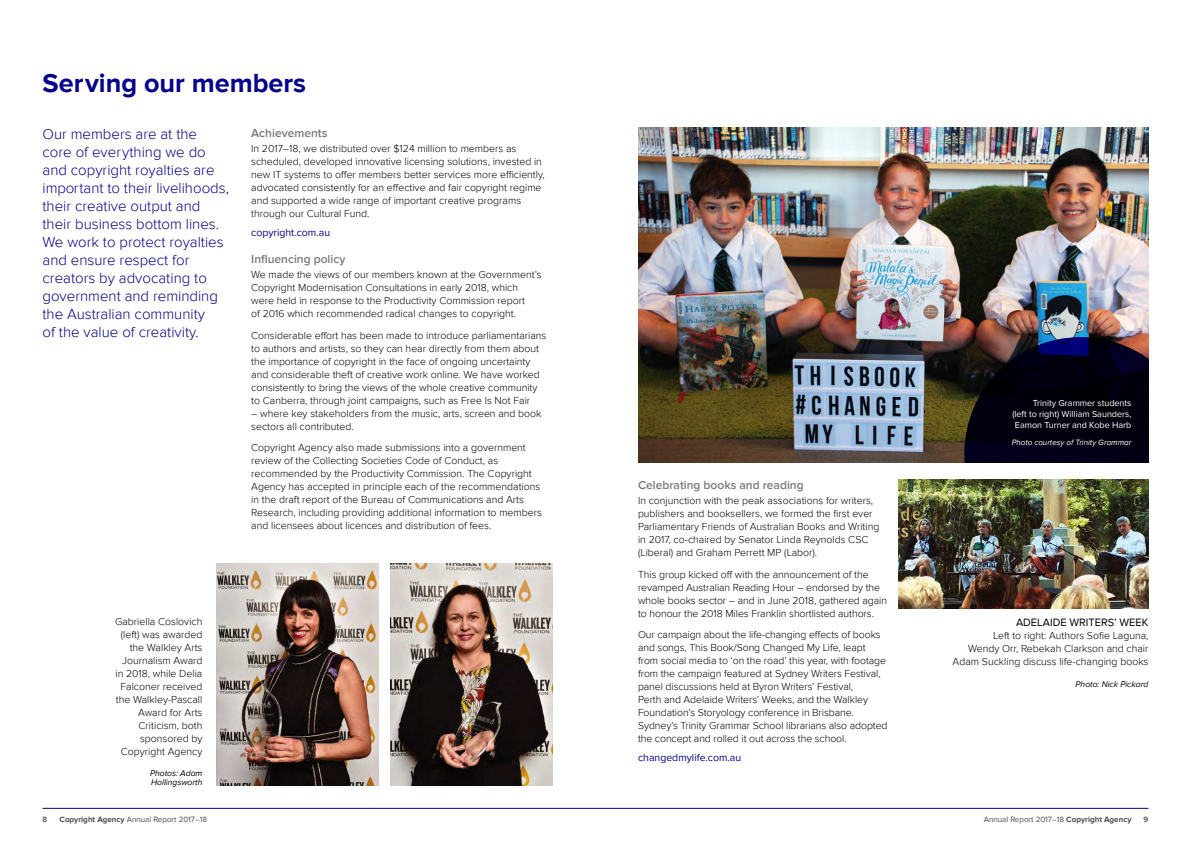
<style>
.page{position:relative;width:1191px;height:842px;background:#fff}
.page>*{position:absolute;margin:0;border:0;box-sizing:border-box;transform-origin:0 0}
.t1{font:700 27px "Proxima Nova";color:#06038d}
.t2{font:300 15px/18px "Proxima Nova";color:#06038d}
.t3{font:600 12px "Proxima Nova";color:#797a7c}
.t4{font:11px "Proxima Nova";color:#000}
.t5{font:300 10.5px/13px "Proxima Nova";color:#000}
.t6{font:10.5px "Proxima Nova";color:#06038d}
.t7{font:9px/11px "Proxima Nova";color:#fff;text-align:justify}
.t8{font:italic 8.5px/9px "Proxima Nova";color:#000}
.t9{font:8px "Proxima Nova";color:#4d4d4d}
.t10{font:italic 8px "Proxima Nova";color:#fff}
.t11{font:600 8px "Proxima Nova";color:#4d4d4d}
.s1{font-weight:700}
</style>
<div class="page">
<hr style="left:43px;top:808px;width:1105px;height:1px;background:#06038d">
<img style="left:638px;top:128px;width:510px;height:334px">
<img style="left:899px;top:479px;width:249px;height:130px">
<svg style="left:964px;top:337px;width:184px;height:125px;background:#0b0717"></svg>
<img style="left:391px;top:563px;width:162px;height:222px">
<img style="left:217px;top:563px;width:162px;height:222px">
<h1 class="t1" style="left:43px;top:68px;width:265px">Serving our members</h1>
<p class="t3" style="left:251px;top:126px;width:78px">Achievements</p>
<p class="t5" style="left:251px;top:142px;width:295px">In 2017–18, we distributed over $124 million to members as scheduled, developed innovative licensing solutions, invested in new IT systems to offer members better services more efficiently, advocated consistently for an effective and fair copyright regime and supported a wide range of important creative programs through our Cultural Fund.</p>
<p class="t6" style="left:251px;top:226px;width:80px">copyright.com.au</p>
<p class="t3" style="left:251px;top:252px;width:96px">Influencing policy</p>
<p class="t5" style="left:251px;top:268px;width:292px">We made the views of our members known at the Government’s Copyright Modernisation Consultations in early 2018, which were held in response to the Productivity Commission report<br>of 2016 which recommended radical changes to copyright.</p>
<p class="t5" style="left:251px;top:329px;width:297px">Considerable effort has been made to introduce parliamentarians to authors and artists, so they can hear directly from them about the importance of copyright in the face of ongoing uncertainty and considerable theft of creative work online. We have worked consistently to bring the views of the whole creative community to Canberra, through joint campaigns, such as Free Is Not Fair</p>
<p class="t5" style="left:251px;top:407px;width:292px">– where key stakeholders from the music, arts, screen and book sectors all contributed.</p>
<p class="t5" style="left:251px;top:441px;width:292px">Copyright Agency also made submissions into a government review of the Collecting Societies Code of Conduct, as recommended by the Productivity Commission. The Copyright Agency has accepted in principle each of the recommendations in the draft report of the Bureau of Communications and Arts Research, including providing additional information to members and licensees about licences and distribution of fees.</p>
<p class="t2" style="left:43px;top:126px;width:188px">Our members are at the core of everything we do and copyright royalties are important to their livelihoods, their creative output and their business bottom lines.<br>We work to protect royalties and ensure respect for creators by advocating to government and reminding the Australian community<br>of the value of creativity.</p>
<p class="t5" style="left:115px;top:615px;width:89px;text-align:right">Gabriella Coslovich (left) was awarded the Walkley Arts<br>Journalism Award in 2018, while Delia<br>Falconer received the Walkley-Pascall<br>Award for Arts<br>Criticism, both sponsored by<br>Copyright Agency</p>
<p class="t8" style="left:150px;top:769px;width:54px">Photos: Adam<br>Hollingsworth</p>
<p class="t3" style="left:638px;top:478px;width:167px">Celebrating books and reading</p>
<p class="t5" style="left:638px;top:494px;width:243px">In conjunction with the peak associations for writers, publishers and booksellers, we formed the first ever Parliamentary Friends of Australian Books and Writing in 2017, co-chaired by Senator Linda Reynolds CSC (Liberal) and Graham Perrett MP (Labor).</p>
<p class="t5" style="left:638px;top:568px;width:251px">This group kicked off with the announcement of the revamped Australian Reading Hour – endorsed by the whole books sector – and in June 2018, gathered again to honour the 2018 Miles Franklin shortlisted authors.</p>
<p class="t5" style="left:638px;top:628px;width:251px">Our campaign about the life-changing effects of books and songs, This Book/Song Changed My Life, leapt from social media to ‘on the road’ this year, with footage from the campaign featured at Sydney Writers Festival, panel discussions held at Byron Writers’ Festival,<br>Perth and Adelaide Writers’ Weeks, and the Walkley Foundation’s Storyology conference in Brisbane.<br>Sydney’s Trinity Grammar School librarians also adopted the concept and rolled it out across the school.</p>
<p class="t6" style="left:638px;top:751px;width:105px">changedmylife.com.au</p>
<p class="t7" style="left:1012px;top:397px;width:121px;text-indent:20px">Trinity Grammer students (left to right) William Saunders, Eamon Turner and Kobe Harb</p>
<p class="t10" style="left:1011px;top:438px;width:121px">Photo courtesy of Trinity Grammar</p>
<p class="t4" style="left:1016px;top:616px;width:134px">ADELAIDE WRITERS’ WEEK</p>
<p class="t5" style="left:952px;top:629px;width:197px;text-align:right">Left to right: Authors Sofie Laguna,<br>Wendy Orr, Rebekah Clarkson and chair<br>Adam Suckling discuss life-changing books</p>
<p class="t8" style="left:1075px;top:679px;width:74px">Photo: Nick Pickard</p>
<p class="t11" style="left:43px;top:814px;width:6px">8</p>
<p class="t9" style="left:60px;top:814px;width:149px"><span class="s1">Copyright Agency</span> Annual Report 2017–18</p>
<p class="t9" style="left:983px;top:814px;width:149px">Annual Report 2017–18 <span class="s1">Copyright Agency</span></p>
<p class="t11" style="left:1143px;top:814px;width:6px">9</p>
</div>
